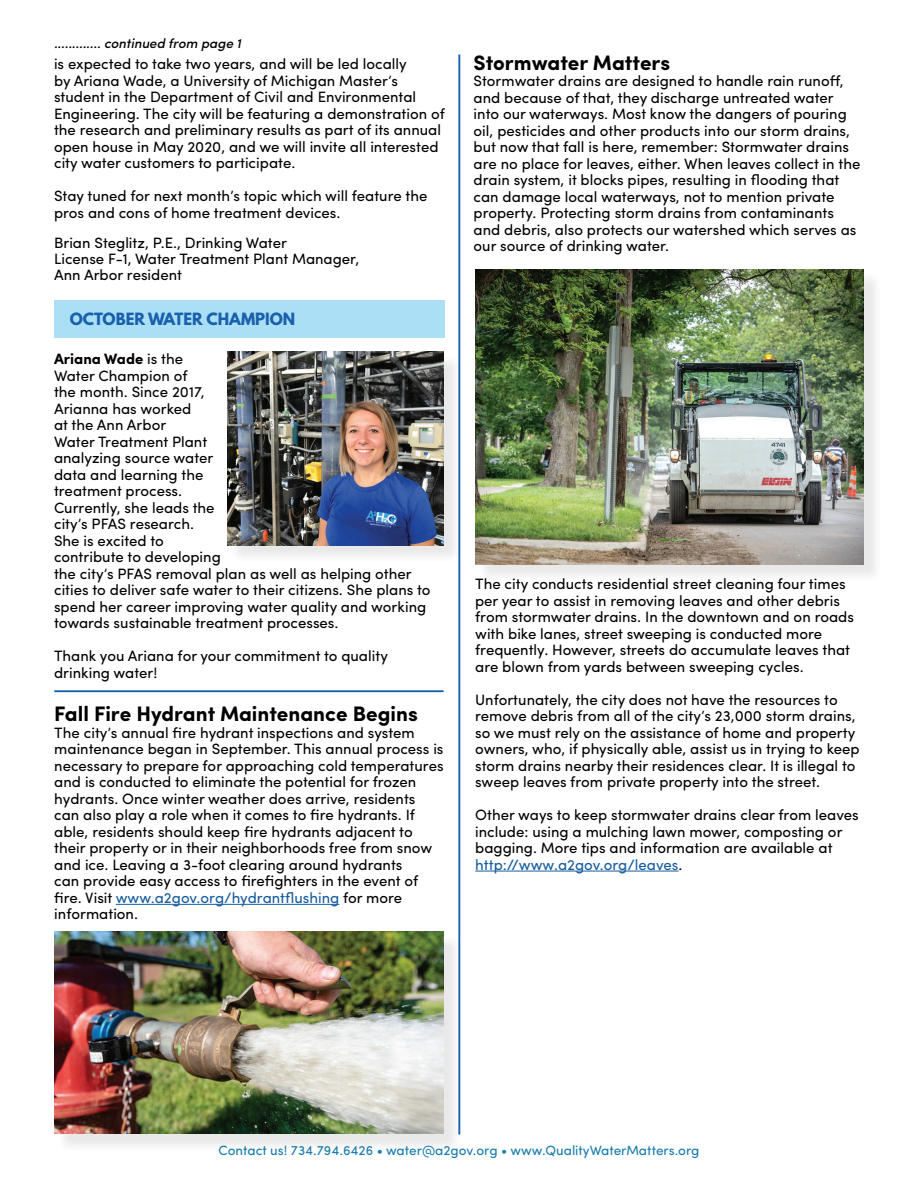
<style>
.page{position:relative;width:918px;height:1188px;background:#fff}
.page>*{position:absolute;margin:0;border:0;box-sizing:border-box;transform-origin:0 0}
.t1{font:700 21px "Sofia Pro";color:#000}
.t2{font:15px/16.5px "Sofia Pro";color:#000}
.t3{font:700 15px "League Spartan";color:#1a61ac}
.t4{font:13.5px "Sofia Pro";color:#177bac}
.t5{font:italic 500 13.5px "Sofia Pro";color:#000}
.s1{font-weight:700}
.s2{color:#175d9e}
</style>
<div class="page">
<hr style="left:458px;top:55px;width:2px;height:1080px;background:#1361ac">
<div style="left:229px;top:354px;width:233px;height:210px;background:#231f20;opacity:.1"></div>
<img style="left:227px;top:352px;width:217px;height:194px">
<div style="left:54px;top:301px;width:391px;height:37px;background:#abdff6"></div>
<div style="left:477px;top:271px;width:406px;height:312px;background:#231f20;opacity:.1"></div>
<img style="left:475px;top:269px;width:389px;height:296px">
<hr style="left:475px;top:871px;width:204px;height:1px;background:#175d9e">
<hr style="left:116px;top:904px;width:223px;height:1px;background:#175d9e">
<hr style="left:54px;top:690px;width:390px;height:2px;background:#1361ac">
<div style="left:57px;top:934px;width:405px;height:219px;background:#231f20;opacity:.1"></div>
<img style="left:54px;top:932px;width:390px;height:202px">
<p class="t5" style="left:54px;top:33px;width:189px">............. continued from page 1</p>
<p class="t2" style="left:54px;top:55px;width:392px">is expected to take two years, and will be led locally<br>by Ariana Wade, a University of Michigan Master’s student in the Department of Civil and Environmental Engineering. The city will be featuring a demonstration of the research and preliminary results as part of its annual open house in May 2020, and we will invite all interested city water customers to participate.</p>
<p class="t2" style="left:54px;top:187px;width:375px">Stay tuned for next month’s topic which will feature the pros and cons of home treatment devices.</p>
<p class="t2" style="left:54px;top:234px;width:307px;line-height:15.8px">Brian Steglitz, P.E., Drinking Water<br>License F-1, Water Treatment Plant Manager,<br>Ann Arbor resident</p>
<p class="t3" style="left:70px;top:307px;width:227px">OCTOBER WATER CHAMPION</p>
<p class="t2" style="left:54px;top:350px;width:378px"><span class="s1">Ariana Wade</span> is the<br>Water Champion of<br>the month. Since 2017,<br>Arianna has worked<br>at the Ann Arbor<br>Water Treatment Plant<br>analyzing source water<br>data and learning the<br>treatment process.<br>Currently, she leads the<br>city’s PFAS research.<br>She is excited to<br>contribute to developing<br>the city’s PFAS removal plan as well as helping other cities to deliver safe water to their citizens. She plans to spend her career improving water quality and working towards sustainable treatment processes.</p>
<p class="t2" style="left:54px;top:647px;width:336px">Thank you Ariana for your commitment to quality drinking water!</p>
<h1 class="t1" style="left:54px;top:698px;width:365px">Fall Fire Hydrant Maintenance Begins</h1>
<p class="t2" style="left:54px;top:723px;width:391px">The city’s annual fire hydrant inspections and system maintenance began in September. This annual process is necessary to prepare for approaching cold temperatures and is conducted to eliminate the potential for frozen hydrants. Once winter weather does arrive, residents can also play a role when it comes to fire hydrants. If able, residents should keep fire hydrants adjacent to their property or in their neighborhoods free from snow and ice. Leaving a 3-foot clearing around hydrants<br>can provide easy access to firefighters in the event of fire. Visit <span class="s2">www.a2gov.org/hydrantflushing</span> for more information.</p>
<h1 class="t1" style="left:474px;top:46px;width:198px">Stormwater Matters</h1>
<p class="t2" style="left:474px;top:72px;width:388px">Stormwater drains are designed to handle rain runoff, and because of that, they discharge untreated water into our waterways. Most know the dangers of pouring oil, pesticides and other products into our storm drains, but now that fall is here, remember: Stormwater drains are no place for leaves, either. When leaves collect in the drain system, it blocks pipes, resulting in flooding that can damage local waterways, not to mention private property. Protecting storm drains from contaminants and debris, also protects our watershed which serves as our source of drinking water.</p>
<p class="t2" style="left:475px;top:575px;width:380px">The city conducts residential street cleaning four times per year to assist in removing leaves and other debris from stormwater drains. In the downtown and on roads with bike lanes, street sweeping is conducted more frequently. However, streets do accumulate leaves that are blown from yards between sweeping cycles.</p>
<p class="t2" style="left:475px;top:690px;width:386px">Unfortunately, the city does not have the resources to remove debris from all of the city’s 23,000 storm drains, so we must rely on the assistance of home and property owners, who, if physically able, assist us in trying to keep storm drains nearby their residences clear. It is illegal to sweep leaves from private property into the street.</p>
<p class="t2" style="left:475px;top:806px;width:385px">Other ways to keep stormwater drains clear from leaves include: using a mulching lawn mower, composting or bagging. More tips and information are available at <span class="s2">http://www.a2gov.org/leaves</span>.</p>
<p class="t4" style="left:218px;top:1140px;width:483px">Contact us! 734.794.6426 • water@a2gov.org • www.QualityWaterMatters.org</p>
</div>
